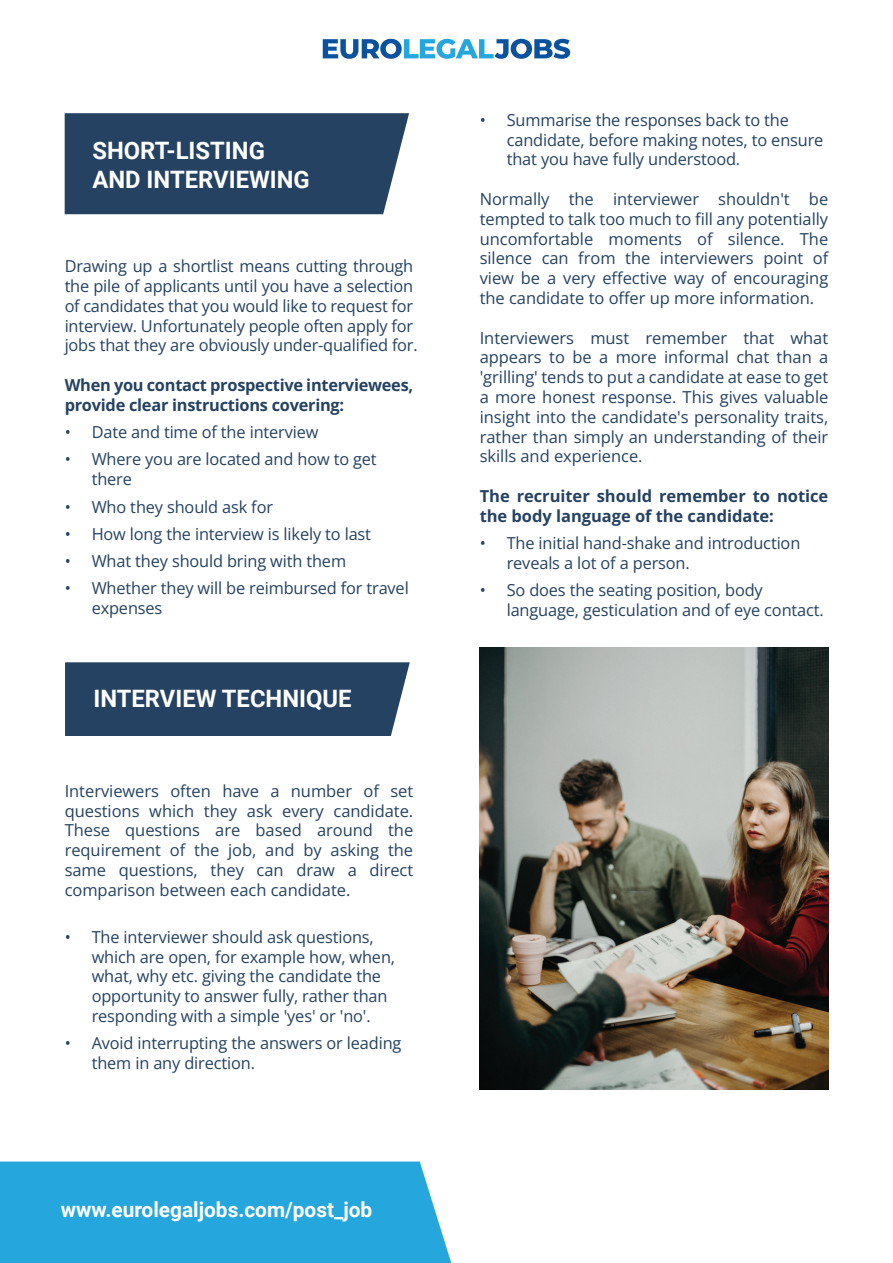
<style>
.page{position:relative;width:893px;height:1263px;background:#fff}
.page>*{position:absolute;margin:0;border:0;box-sizing:border-box;transform-origin:0 0}
.t1{font:700 24px/28.8px "Roboto";color:#fff}
.t2{font:700 21px "Roboto";color:#fff}
.t3{font:16.5px/19.8px "Open Sans";letter-spacing:-.01em;color:#254262}
.t4{font:700 16.5px/19.8px "Open Sans";letter-spacing:-.015em;color:#254262}
</style>
<div class="page">
<div style="left:65px;top:113px;width:344px;height:101px;background:#254262"></div>
<div style="left:65px;top:662px;width:345px;height:74px;background:#254262"></div>
<img style="left:480px;top:647px;width:348px;height:443px">
<svg style="left:323px;top:39px;width:247px;height:20px"></svg>
<div style="left:0;top:1161px;width:452px;height:102px;background:#25a7dd"></div>
<h1 class="t1" style="left:92px;top:136px;width:219px">SHORT-LISTING<br>AND INTERVIEWING</h1>
<p class="t3" style="left:65px;top:256px;width:355px">Drawing up a shortlist means cutting through the pile of applicants until you have a selection of candidates that you would like to request for interview. Unfortunately people often apply for jobs that they are obviously under-qualified for.</p>
<p class="t4" style="left:65px;top:375px;width:350px">When you contact prospective interviewees, provide clear instructions covering:</p>
<p class="t3" style="left:65px;top:422px;width:255px">• Date and time of the interview</p>
<p class="t3" style="left:92px;top:449px;width:287px;text-indent:-27px">• Where you are located and how to get there</p>
<p class="t3" style="left:65px;top:496px;width:210px">• Who they should ask for</p>
<p class="t3" style="left:65px;top:523px;width:308px">• How long the interview is likely to last</p>
<p class="t3" style="left:65px;top:551px;width:283px">• What they should bring with them</p>
<p class="t3" style="left:92px;top:578px;width:319px;text-indent:-27px">• Whether they will be reimbursed for travel expenses</p>
<h1 class="t1" style="left:93px;top:683px;width:260px">INTERVIEW TECHNIQUE</h1>
<p class="t3" style="left:65px;top:780px;width:350px;text-align:justify">Interviewers often have a number of set questions which they ask every candidate.<br>These questions are based around the requirement of the job, and by asking the same questions, they can draw a direct comparison between each candidate.</p>
<p class="t3" style="left:92px;top:926px;width:305px;text-indent:-27px">• The interviewer should ask questions, which are open, for example how, when, what, why etc. giving the candidate the opportunity to answer fully, rather than responding with a simple 'yes' or 'no'.</p>
<p class="t3" style="left:92px;top:1033px;width:311px;text-indent:-27px">• Avoid interrupting the answers or leading them in any direction.</p>
<p class="t2" style="left:61px;top:1195px;width:313px">www.eurolegaljobs.com/post_job</p>
<p class="t3" style="left:507px;top:109px;width:318px;text-indent:-27px">• Summarise the responses back to the candidate, before making notes, to ensure that you have fully understood.</p>
<p class="t3" style="left:480px;top:189px;width:350px;text-align:justify">Normally the interviewer shouldn't be tempted to talk too much to fill any potentially uncomfortable moments of silence. The silence can from the interviewers point of view be a very effective way of encouraging the candidate to offer up more information.</p>
<p class="t3" style="left:480px;top:327px;width:350px;text-align:justify">Interviewers must remember that what appears to be a more informal chat than a 'grilling' tends to put a candidate at ease to get a more honest response. This gives valuable insight into the candidate's personality traits, rather than simply an understanding of their skills and experience.</p>
<p class="t4" style="left:480px;top:486px;width:350px">The recruiter should remember to notice the body language of the candidate:</p>
<p class="t3" style="left:507px;top:533px;width:295px;text-indent:-27px">• The initial hand-shake and introduction reveals a lot of a person.</p>
<p class="t3" style="left:507px;top:580px;width:319px;text-indent:-27px">• So does the seating position, body language, gesticulation and of eye contact.</p>
</div>
